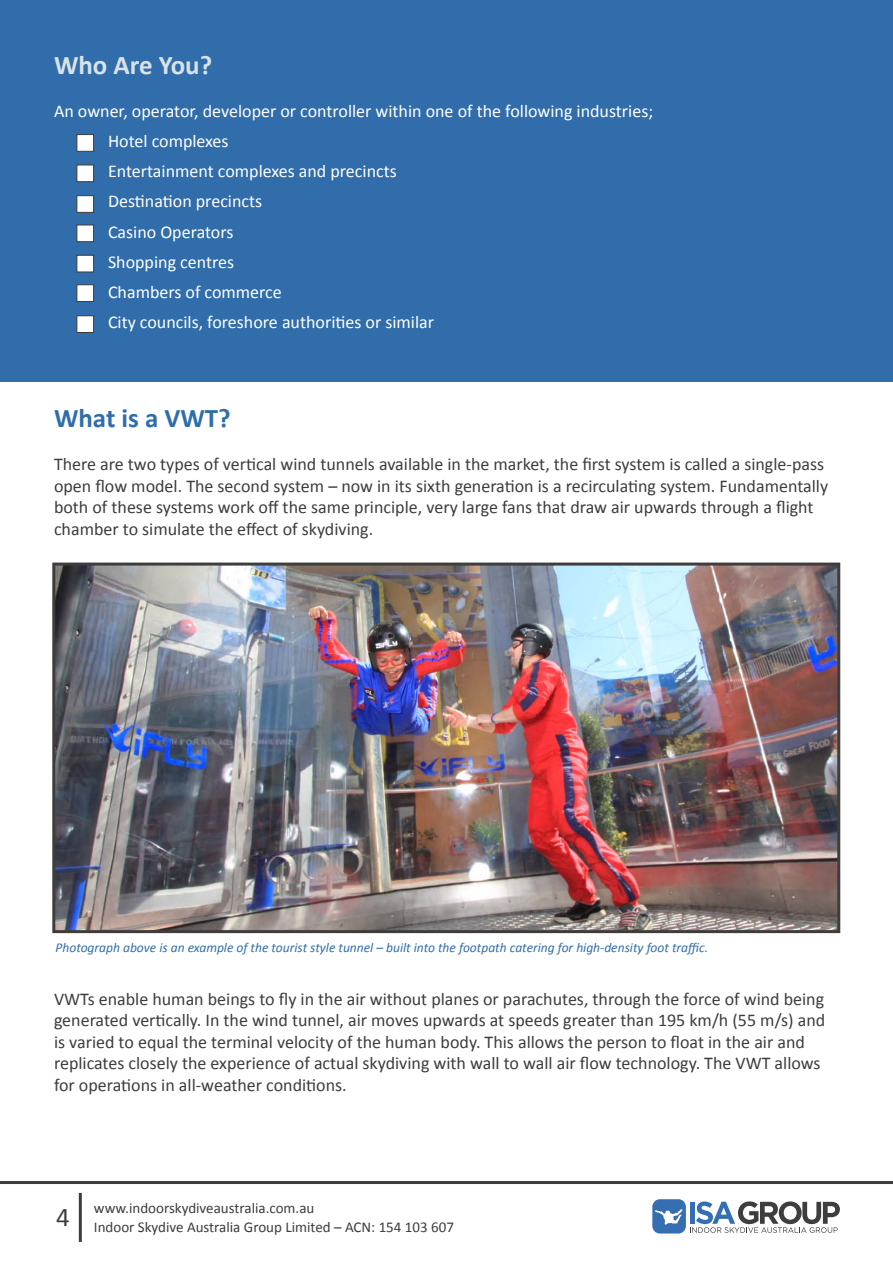
<style>
.page{position:relative;width:893px;height:1263px;background:#fff}
.page>*{position:absolute;margin:0;border:0;box-sizing:border-box;transform-origin:0 0}
.t1{font:700 27px "Calibri";color:#2f6eab}
.t2{font:700 27px "Calibri";color:#d8e2e7}
.t3{font:18px/21.6px "Calibri";color:#3d3d3c}
.t4{font:18px/30px "Calibri";color:#fff}
.t5{font:15px/19.5px "Calibri";color:#3d3d3c}
.t6{font:italic 13.5px "Calibri";color:#2f6eab}
</style>
<div class="page">
<div style="left:0;top:0;width:893px;height:381px;background:#306daa"></div>
<div style="left:76px;top:134px;width:18px;height:18px;background:#fff;border:1px solid #3d3d3c"></div>
<div style="left:76px;top:315px;width:18px;height:18px;background:#fff;border:1px solid #3d3d3c"></div>
<div style="left:76px;top:284px;width:18px;height:18px;background:#fff;border:1px solid #3d3d3c"></div>
<div style="left:76px;top:255px;width:18px;height:17px;background:#fff;border:1px solid #3d3d3c"></div>
<div style="left:76px;top:225px;width:18px;height:17px;background:#fff;border:1px solid #3d3d3c"></div>
<div style="left:76px;top:195px;width:18px;height:18px;background:#fff;border:1px solid #3d3d3c"></div>
<div style="left:76px;top:165px;width:18px;height:17px;background:#fff;border:1px solid #3d3d3c"></div>
<img style="left:56px;top:566px;width:780px;height:363px">
<div style="left:52px;top:562px;width:788px;height:371px;border:3px solid #3d3d3c"></div>
<hr style="left:0;top:1181px;width:893px;height:3px;background:#3d3d3c">
<div style="left:652px;top:1199px;width:34px;height:34px;background:#356eb1;border-radius:8px"></div>
<svg style="left:690px;top:1201px;width:150px;height:32px"></svg>
<svg style="left:655px;top:1209px;width:28px;height:15px"></svg>
<hr style="left:79px;top:1193px;width:3px;height:49px;background:#3d3d3c">
<h1 class="t2" style="left:54px;top:49px;width:160px">Who Are You?</h1>
<p class="t4" style="left:108px;top:96px;width:547px;text-indent:-54px">An owner, operator, developer or controller within one of the following industries; Hotel complexes<br>Entertainment complexes and precincts<br>Destination precincts<br>Casino Operators<br>Shopping centres<br>Chambers of commerce<br>City councils, foreshore authorities or similar</p>
<h1 class="t1" style="left:54px;top:401px;width:178px">What is a VWT?</h1>
<p class="t3" style="left:54px;top:452px;width:776px">There are two types of vertical wind tunnels available in the market, the first system is called a single-pass open flow model. The second system – now in its sixth generation is a recirculating system. Fundamentally both of these systems work off the same principle, very large fans that draw air upwards through a flight chamber to simulate the effect of skydiving.</p>
<p class="t6" style="left:56px;top:939px;width:654px">Photograph above is an example of the tourist style tunnel – built into the footpath catering for high-density foot traffic.</p>
<p class="t3" style="left:54px;top:987px;width:773px">VWTs enable human beings to fly in the air without planes or parachutes, through the force of wind being generated vertically. In the wind tunnel, air moves upwards at speeds greater than 195 km/h (55 m/s) and is varied to equal the terminal velocity of the human body. This allows the person to float in the air and replicates closely the experience of actual skydiving with wall to wall air flow technology. The VWT allows for operations in all-weather conditions.</p>
<p class="t5" style="left:56px;top:1197px;width:399px;text-indent:38px">www.indoorskydiveaustralia.com.au<br><sup>4</sup> Indoor Skydive Australia Group Limited – ACN: 154 103 607</p>
</div>
